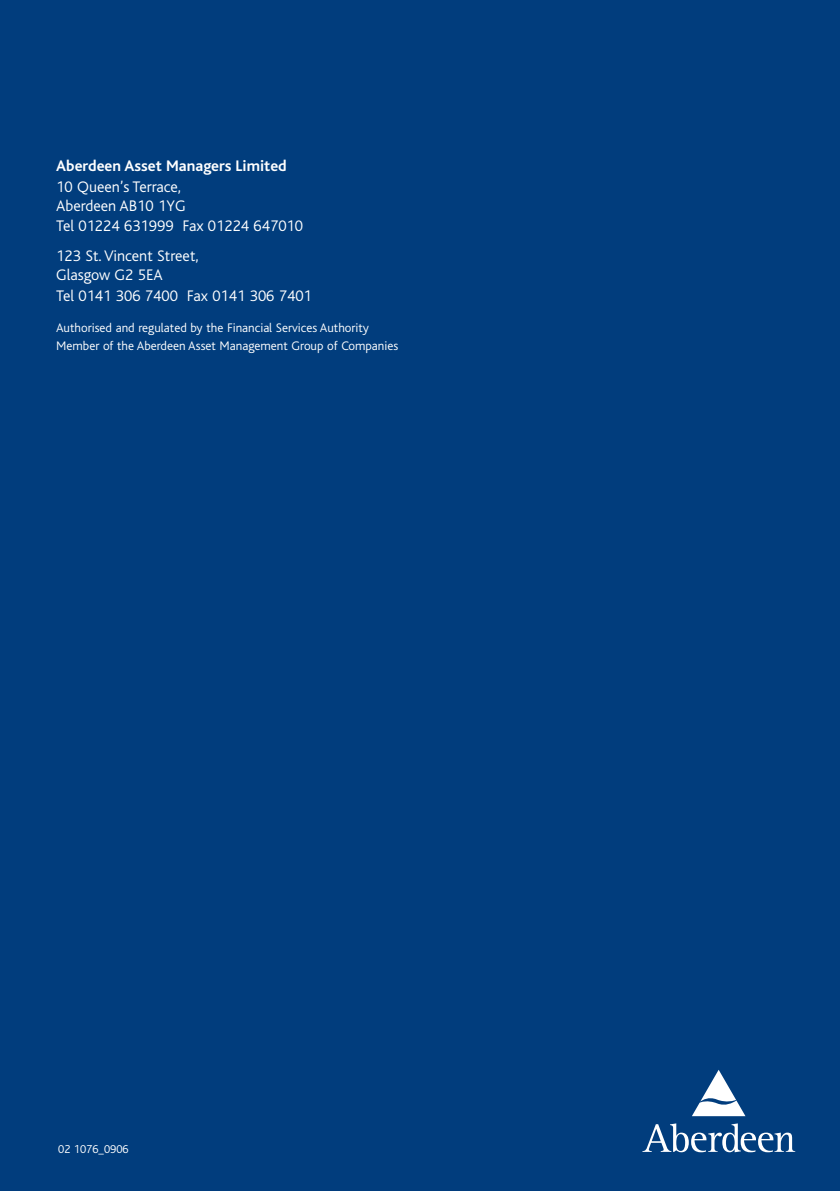
<style>
.page{position:relative;width:840px;height:1191px;background:#fff}
.page>*{position:absolute;margin:0;border:0;box-sizing:border-box;transform-origin:0 0}
.t1{font:300 16px/19.2px "Bliss";color:#fff}
.t2{font:700 16px "Bliss";color:#fff}
.t3{font:300 13px/18px "Bliss";color:#fff}
.t4{font:300 12px "Bliss";color:#fff}
</style>
<div class="page">
<div style="left:0;top:0;width:839px;height:1191px;background:#013d7d"></div>
<svg style="left:642px;top:1123px;width:152px;height:29px"></svg>
<svg style="left:692px;top:1070px;width:53px;height:46px"></svg>
<p class="t2" style="left:56px;top:160px;width:232px">Aberdeen Asset Managers Limited</p>
<p class="t1" style="left:56px;top:179px;width:248px">10 Queen’s Terrace,<br>Aberdeen AB10 1YG<br>Tel 01224 631999 Fax 01224 647010</p>
<p class="t1" style="left:56px;top:248px;width:144px">123 St. Vincent Street,<br>Glasgow G2 5EA</p>
<p class="t1" style="left:56px;top:288px;width:257px">Tel 0141 306 7400 Fax 0141 306 7401</p>
<p class="t3" style="left:56px;top:320px;width:343px">Authorised and regulated by the Financial Services Authority<br>Member of the Aberdeen Asset Management Group of Companies</p>
<p class="t4" style="left:58px;top:1144px;width:72px">02 1076_0906</p>
</div>
